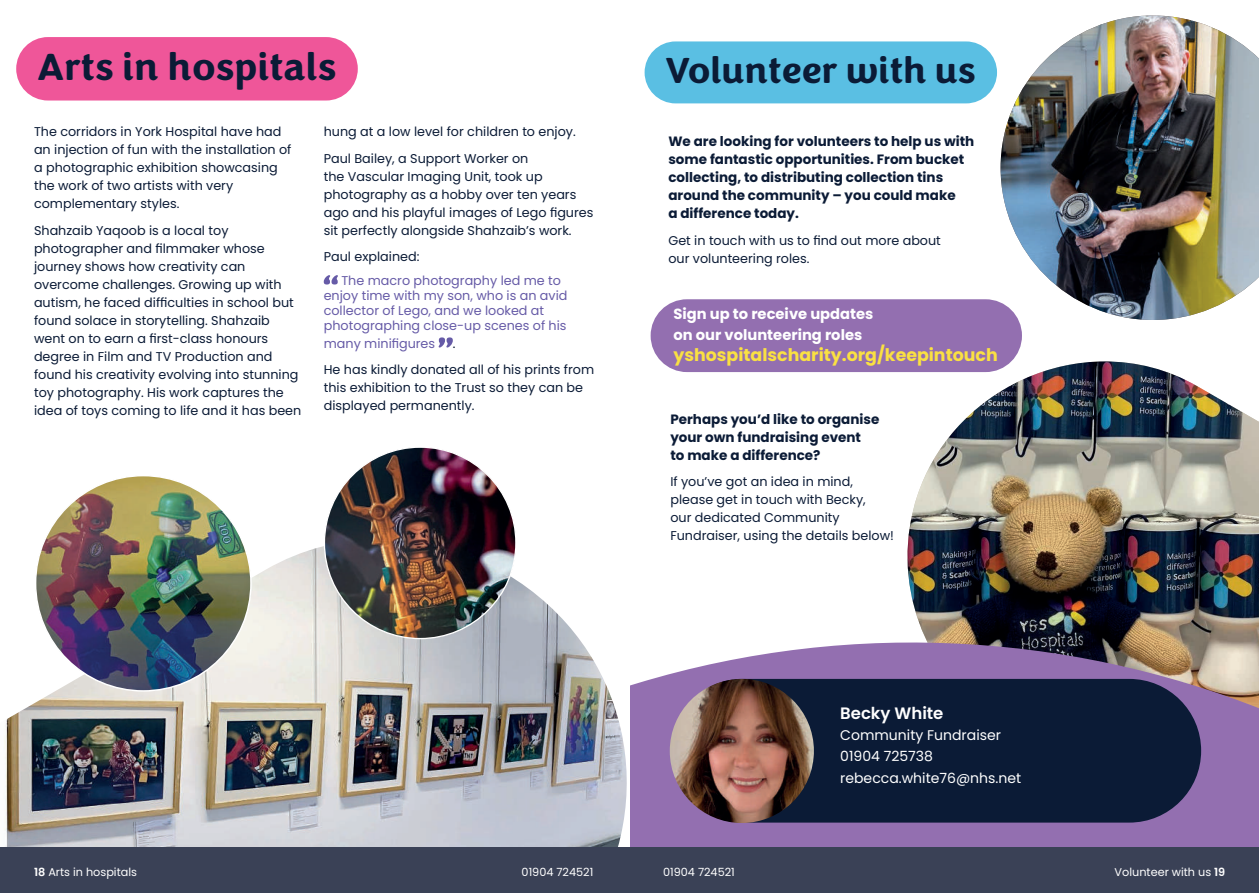
<style>
.page{position:relative;width:1259px;height:893px;background:#fff}
.page>*{position:absolute;margin:0;border:0;box-sizing:border-box;transform-origin:0 0}
.t1{font:700 39px "Congenial";color:#0b1b36}
.t2{font:700 37.5px "Congenial";color:#0b1b36}
.t3{font:700 17.4px "Poppins";color:#fae142}
.t4{font:600 16.5px "Poppins";color:#fff}
.t5{font:700 14.7px/20.9px "Poppins";color:#fff}
.t6{font:14.1px/21.1px "Poppins";color:#fff}
.t7{font:700 13.5px/18px "Poppins";color:#0b1b36}
.t8{font:12.75px/18px "Poppins";color:#0b1b36}
.t9{font:12.75px/15px "Poppins";color:#665ba7}
.t10{font:11.25px "Poppins";color:#fff}
.s1{font-weight:600}
</style>
<div class="page">
<img style="left:889px;top:361px;width:370px;height:189px">
<img style="left:635px;top:550px;width:624px;height:297px">
<img style="left:4px;top:541px;width:631px;height:306px">
<div style="left:0;top:847px;width:1259px;height:46px;background:#3a4156"></div>
<div style="left:671px;top:679px;width:530px;height:144px;background:#0b1b36;border-radius:72px"></div>
<div style="left:650px;top:299px;width:372px;height:73px;background:#936fb0;border-radius:36px"></div>
<div style="left:16px;top:37px;width:342px;height:64px;background:#ef5699;border-radius:32px"></div>
<div style="left:644px;top:41px;width:353px;height:62px;background:#5abfe3;border-radius:31px"></div>
<img style="left:36px;top:476px;width:215px;height:215px;border-radius:108px">
<img style="left:324px;top:447px;width:192px;height:192px;border-radius:96px">
<svg style="left:324px;top:275px;width:14px;height:9px"></svg>
<svg style="left:438px;top:337px;width:15px;height:10px"></svg>
<img style="left:670px;top:679px;width:144px;height:144px;border-radius:72px">
<img style="left:1000px;top:15px;width:259px;height:305px">
<h1 class="t1" style="left:37px;top:42px;width:300px">Arts in hospitals</h1>
<p class="t8" style="left:34px;top:123px;width:259px">The corridors in York Hospital have had an injection of fun with the installation of a photographic exhibition showcasing the work of two artists with very complementary styles.</p>
<p class="t8" style="left:34px;top:221px;width:269px">Shahzaib Yaqoob is a local toy photographer and filmmaker whose journey shows how creativity can overcome challenges. Growing up with autism, he faced difficulties in school but found solace in storytelling. Shahzaib went on to earn a first-class honours degree in Film and TV Production and found his creativity evolving into stunning toy photography. His work captures the idea of toys coming to life and it has been</p>
<p class="t8" style="left:324px;top:118px;width:253px;line-height:26.5px">hung at a low level for children to enjoy.<br>Paul Bailey, a Support Worker on</p>
<p class="t8" style="left:324px;top:167px;width:271px">the Vascular Imaging Unit, took up photography as a hobby over ten years ago and his playful images of Lego figures sit perfectly alongside Shahzaib’s work.</p>
<p class="t8" style="left:324px;top:248px;width:97px">Paul explained:</p>
<p class="t9" style="left:324px;top:273px;width:245px;text-indent:18px">The macro photography led me to enjoy time with my son, who is an avid collector of Lego, and we looked at photographing close-up scenes of his</p>
<p class="t9" style="left:324px;top:336px;width:113px">many minifigures</p>
<p class="t8" style="left:324px;top:330px;width:272px;line-height:26.5px;text-indent:129px">.<br>He has kindly donated all of his prints from</p>
<p class="t8" style="left:324px;top:379px;width:261px">this exhibition to the Trust so they can be displayed permanently.</p>
<p class="t10" style="left:34px;top:865px;width:105px"><span class="s1">18</span> Arts in hospitals</p>
<p class="t10" style="left:521px;top:865px;width:73px">01904 724521</p>
<h2 class="t2" style="left:666px;top:47px;width:311px">Volunteer with us</h2>
<p class="t7" style="left:668px;top:132px;width:307px">We are looking for volunteers to help us with some fantastic opportunities. From bucket collecting, to distributing collection tins around the community – you could make<br>a difference today.</p>
<p class="t8" style="left:668px;top:231px;width:274px">Get in touch with us to find out more about our volunteering roles.</p>
<p class="t5" style="left:673px;top:304px;width:201px">Sign up to receive updates on our volunteering roles</p>
<h3 class="t3" style="left:673px;top:345px;width:326px">yshospitalscharity.org/keepintouch</h3>
<p class="t7" style="left:670px;top:410px;width:210px">Perhaps you’d like to organise your own fundraising event<br>to make a difference?</p>
<p class="t8" style="left:670px;top:473px;width:225px">If you’ve got an idea in mind, please get in touch with Becky,<br>our dedicated Community<br>Fundraiser, using the details below!</p>
<p class="t4" style="left:840px;top:704px;width:105px">Becky White</p>
<p class="t6" style="left:840px;top:725px;width:183px">Community Fundraiser<br>01904 725738 rebecca.white76@nhs.net</p>
<p class="t10" style="left:663px;top:865px;width:73px">01904 724521</p>
<p class="t10" style="left:1114px;top:865px;width:112px">Volunteer with us <span class="s1">19</span></p>
</div>
